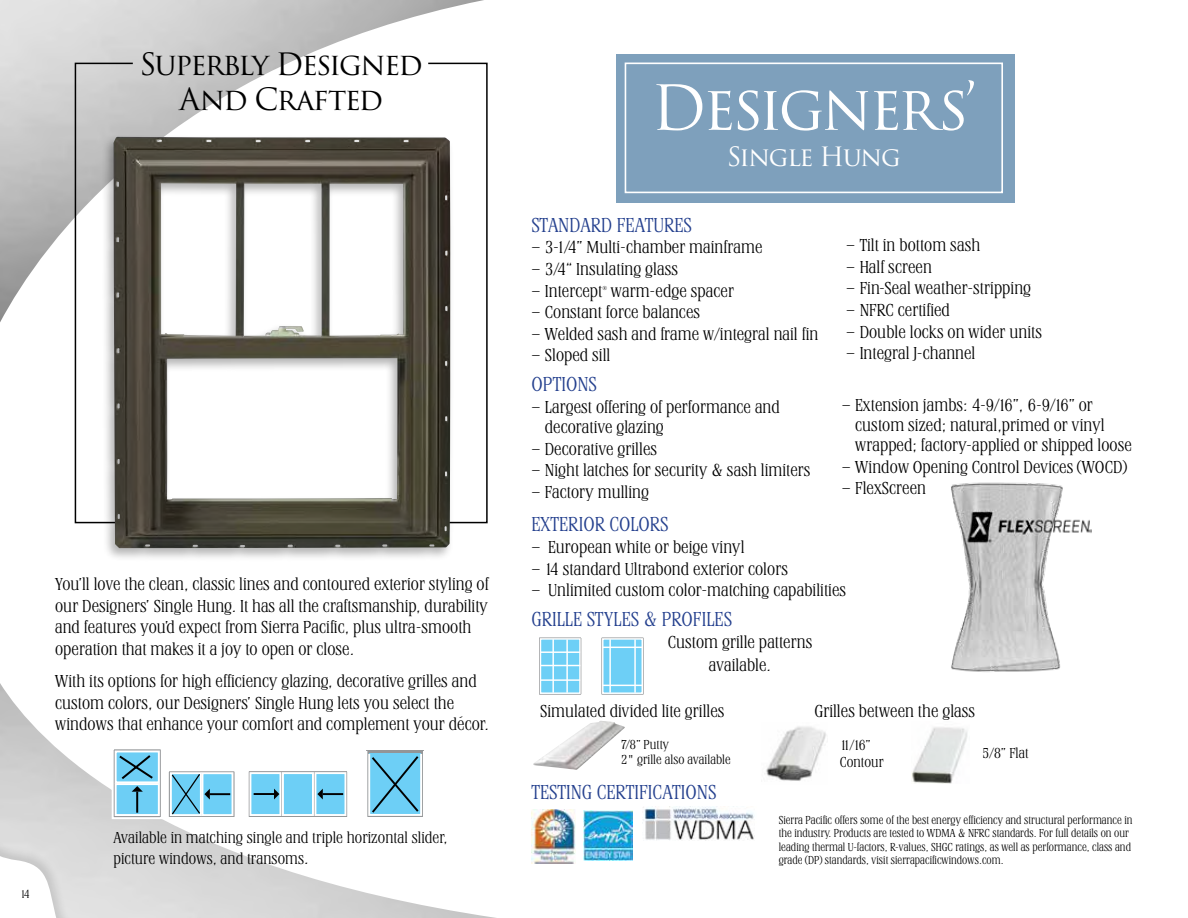
<style>
.page{position:relative;width:1188px;height:918px;background:#fff}
.page>*{position:absolute;margin:0;border:0;box-sizing:border-box;transform-origin:0 0}
.t1{font:60.45px "Trajan Pro 3";letter-spacing:-.055em;color:#fff}
.t2{font:30px/34.5px "Trajan Pro 3";letter-spacing:-.06em;color:#000;text-align:center}
.t3{font:25.95px "Trajan Pro 3";letter-spacing:-.05em;color:#fff}
.t4{font:300 21px "Stirling RR";color:#24408e}
.t5{font:300 18px/21.6px "Stirling RR";color:#000}
.t6{font:300 16.5px/21px "Stirling RR";color:#000}
.t7{font:300 15px/16.5px "Stirling RR";color:#000}
.t8{font:300 13.5px/15px "Stirling RR";color:#000}
.t9{font:300 12px/13.5px "Stirling RR";color:#000;scale:.96 1}
.t10{font:300 12px "Stirling RR";color:#000}
.t11{font:300 7.5px "Stirling RR";color:#000}
.s1{font-size:18px}
</style>
<div class="page">
<img style="left:0;top:683px;width:496px;height:235px">
<img style="left:0;top:0;width:484px;height:322px">
<svg style="left:74px;top:62px;width:414px;height:462px"></svg>
<div style="left:617px;top:54px;width:398px;height:148px;background:#7ea0bc"></div>
<div style="left:625px;top:63px;width:378px;height:130px;border:2px solid #fff"></div>
<div style="left:101px;top:134px;width:353px;height:428px;background:#000;opacity:.3"></div>
<img style="left:113px;top:137px;width:337px;height:411px">
<img style="left:531px;top:810px;width:45px;height:53px">
<img style="left:583px;top:810px;width:49px;height:50px">
<img style="left:642px;top:807px;width:112px;height:34px">
<div style="left:167px;top:769px;width:69px;height:50px;border:2px solid #fff"></div>
<div style="left:202px;top:773px;width:31px;height:42px;background:#6dcff6"></div>
<div style="left:202px;top:772px;width:31px;height:44px;border:2px solid #fff"></div>
<hr style="left:210px;top:793px;width:20px;height:2px;background:#010101">
<div style="left:247px;top:769px;width:102px;height:50px;border:2px solid #fff"></div>
<div style="left:250px;top:773px;width:30px;height:42px;background:#6dcff6"></div>
<div style="left:249px;top:772px;width:32px;height:44px;border:2px solid #fff"></div>
<div style="left:283px;top:773px;width:30px;height:42px;background:#6dcff6"></div>
<div style="left:282px;top:772px;width:32px;height:44px;border:2px solid #fff"></div>
<div style="left:315px;top:773px;width:30px;height:42px;background:#6dcff6"></div>
<div style="left:314px;top:772px;width:32px;height:44px;border:2px solid #fff"></div>
<hr style="left:254px;top:793px;width:20px;height:2px;background:#010101">
<svg style="left:274px;top:789px;width:5px;height:10px"></svg>
<hr style="left:323px;top:793px;width:20px;height:2px;background:#010101">
<svg style="left:317px;top:789px;width:6px;height:10px"></svg>
<div style="left:365px;top:750px;width:60px;height:69px;border:2px solid #fff"></div>
<div style="left:368px;top:753px;width:54px;height:63px;border:2px solid #fff"></div>
<svg style="left:370px;top:754px;width:51px;height:61px"></svg>
<svg style="left:112px;top:747px;width:51px;height:72px"></svg>
<svg style="left:115px;top:750px;width:45px;height:33px"></svg>
<svg style="left:115px;top:783px;width:2px;height:33px"></svg>
<svg style="left:117px;top:753px;width:93px;height:63px"></svg>
<div style="left:538px;top:636px;width:45px;height:60px;border:1px solid #fff"></div>
<div style="left:540px;top:639px;width:40px;height:54px;background:#6dcff6"></div>
<div style="left:540px;top:638px;width:41px;height:56px;border:1px solid #fff"></div>
<hr style="left:552px;top:639px;width:2px;height:54px;background:#fff">
<hr style="left:566px;top:639px;width:2px;height:54px;background:#fff">
<hr style="left:540px;top:679px;width:40px;height:2px;background:#fff">
<hr style="left:540px;top:665px;width:40px;height:1px;background:#fff">
<hr style="left:540px;top:651px;width:40px;height:2px;background:#fff">
<div style="left:600px;top:636px;width:45px;height:60px;border:1px solid #fff"></div>
<div style="left:603px;top:639px;width:39px;height:54px;background:#6dcff6"></div>
<div style="left:602px;top:638px;width:41px;height:56px;border:1px solid #fff"></div>
<hr style="left:609px;top:639px;width:2px;height:54px;background:#fff">
<hr style="left:634px;top:639px;width:2px;height:54px;background:#fff">
<hr style="left:602px;top:685px;width:40px;height:1px;background:#fff">
<hr style="left:603px;top:647px;width:39px;height:1px;background:#fff">
<img style="left:533px;top:721px;width:92px;height:49px">
<img style="left:911px;top:727px;width:57px;height:57px">
<img style="left:764px;top:726px;width:62px;height:55px">
<img style="left:951px;top:482px;width:140px;height:190px">
<div style="left:0;top:832px;width:114px;height:86px;background:#dcdcdc"></div>
<svg style="left:0;top:850px;width:60px;height:68px"></svg>
<h2 class="t2" style="left:140px;top:49px;width:285px">Superbly Designed<br>And Crafted</h2>
<p class="t5" style="left:55px;top:573px;width:435px">You’ll love the clean, classic lines and contoured exterior styling of our Designers’ Single Hung. It has all the craftsmanship, durability and features you’d expect from Sierra Pacific, plus ultra-smooth operation that makes it a joy to open or close.</p>
<p class="t5" style="left:55px;top:671px;width:435px">With its options for high efficiency glazing, decorative grilles and custom colors, our Designers’ Single Hung lets you select the windows that enhance your comfort and complement your décor.</p>
<p class="t10" style="left:20px;top:887px;width:11px">14</p>
<p class="t6" style="left:113px;top:827px;width:336px">Available in matching single and triple horizontal slider, picture windows, and transoms<span class="s1">.</span></p>
<h1 class="t1" style="left:651px;top:66px;width:328px">Designers’</h1>
<h3 class="t3" style="left:727px;top:139px;width:175px">Single Hung</h3>
<p class="t4" style="left:531px;top:213px;width:162px">STANDARD FEATURES</p>
<p class="t5" style="left:531px;top:237px;width:233px">– 3-1/4” Multi-chamber mainframe</p>
<p class="t5" style="left:531px;top:258px;width:148px">– 3/4“ Insulating glass</p>
<p class="t5" style="left:531px;top:280px;width:73px">– Intercept</p>
<p class="t11" style="left:602px;top:284px;width:6px">®</p>
<p class="t5" style="left:611px;top:280px;width:125px">warm-edge spacer</p>
<p class="t5" style="left:531px;top:302px;width:170px">– Constant force balances</p>
<p class="t5" style="left:531px;top:323px;width:289px">– Welded sash and frame w/integral nail fin</p>
<p class="t5" style="left:531px;top:345px;width:81px">– Sloped sill</p>
<p class="t4" style="left:531px;top:373px;width:67px">OPTIONS</p>
<p class="t5" style="left:545px;top:397px;width:237px;line-height:20.2px;text-indent:-14px">– Largest offering of performance and decorative glazing</p>
<p class="t5" style="left:531px;top:438px;width:127px">– Decorative grilles</p>
<p class="t5" style="left:531px;top:460px;width:281px">– Night latches for security &amp; sash limiters</p>
<p class="t5" style="left:531px;top:481px;width:119px">– Factory mulling</p>
<p class="t5" style="left:846px;top:235px;width:136px">– Tilt in bottom sash</p>
<p class="t5" style="left:846px;top:256px;width:87px">– Half screen</p>
<p class="t5" style="left:846px;top:278px;width:187px">– Fin-Seal weather-stripping</p>
<p class="t5" style="left:846px;top:300px;width:105px">– NFRC certified</p>
<p class="t5" style="left:846px;top:321px;width:197px">– Double locks on wider units</p>
<p class="t5" style="left:846px;top:343px;width:131px">– Integral J-channel</p>
<p class="t5" style="left:855px;top:395px;width:278px;line-height:20.2px;text-indent:-14px">– Extension jambs: 4-9/16”, 6-9/16” or custom sized; natural,primed or vinyl wrapped; factory-applied or shipped loose</p>
<p class="t5" style="left:842px;top:456px;width:287px">– Window Opening Control Devices (WOCD)</p>
<p class="t5" style="left:842px;top:478px;width:86px">– FlexScreen</p>
<p class="t4" style="left:531px;top:513px;width:139px">EXTERIOR COLORS</p>
<p class="t5" style="left:531px;top:536px;width:215px">– European white or beige vinyl</p>
<p class="t5" style="left:531px;top:558px;width:258px">– 14 standard Ultrabond exterior colors</p>
<p class="t5" style="left:531px;top:580px;width:316px">– Unlimited custom color-matching capabilities</p>
<p class="t4" style="left:531px;top:607px;width:202px">GRILLE STYLES &amp; PROFILES</p>
<p class="t5" style="left:668px;top:631px;width:146px;line-height:22.5px;text-align:center">Custom grille patterns available.</p>
<p class="t5" style="left:540px;top:700px;width:186px">Simulated divided lite grilles</p>
<p class="t5" style="left:815px;top:700px;width:162px">Grilles between the glass</p>
<p class="t8" style="left:621px;top:737px;width:112px">7/8” Putty<br>2" grille also available</p>
<p class="t4" style="left:531px;top:781px;width:187px">TESTING CERTIFICATIONS</p>
<p class="t7" style="left:840px;top:737px;width:46px">11/16”<br>Contour</p>
<p class="t7" style="left:982px;top:745px;width:48px">5/8” Flat</p>
<p class="t9" style="left:779px;top:813px;width:370px">Sierra Pacific offers some of the best energy efficiency and structural performance in the industry. Products are tested to WDMA &amp; NFRC standards. For full details on our leading thermal U-factors, R-values, SHGC ratings, as well as performance, class and grade (DP) standards, visit sierrapacificwindows.com.</p>
</div>
